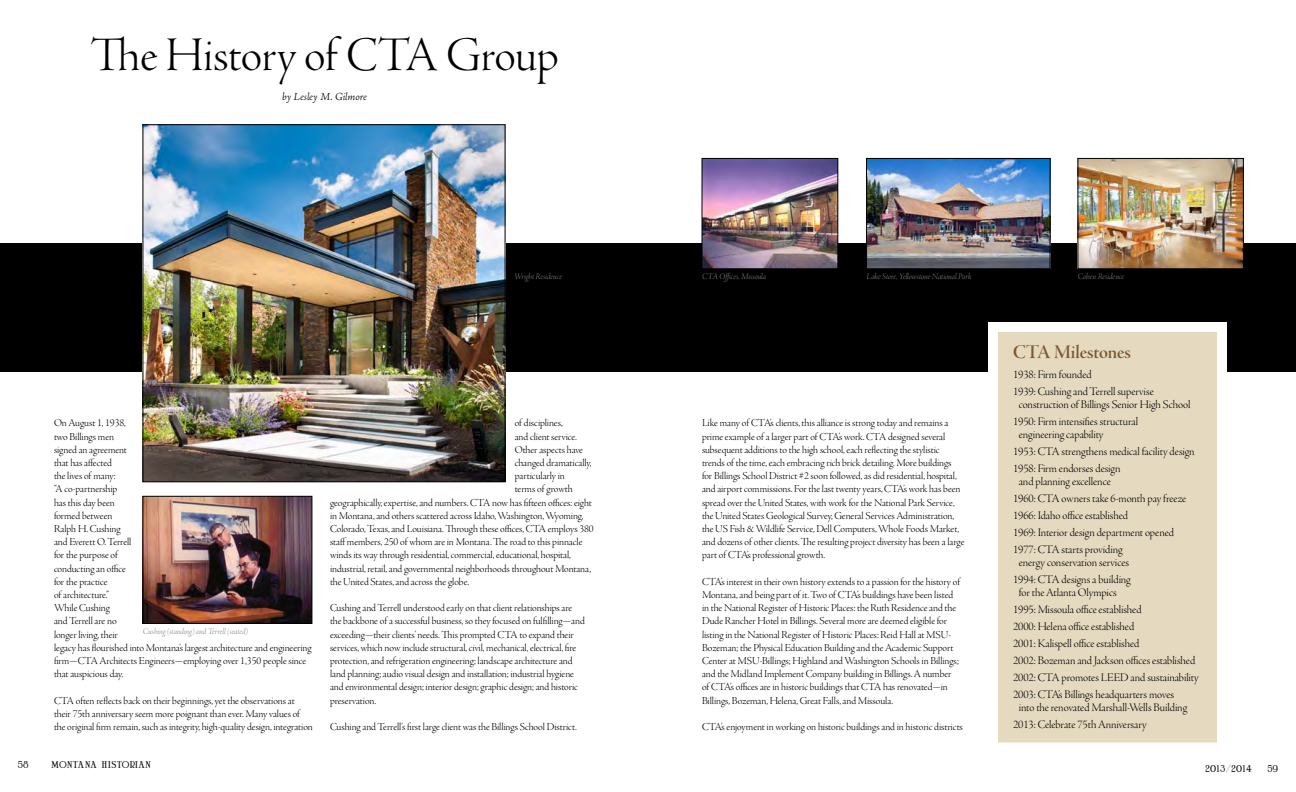
<style>
.page{position:relative;width:1296px;height:792px;background:#fff}
.page>*{position:absolute;margin:0;border:0;box-sizing:border-box;transform-origin:0 0}
.t1{font:50px "Adobe Jenson Pro Lt Disp";letter-spacing:-.01em;color:#000}
.t2{font:20px "Adobe Jenson Pro Semibold Disp";letter-spacing:-.005em;color:#7b5832}
.t3{font:12px/17px "Adobe Jenson Pro Lt Disp";letter-spacing:-.005em;color:#000}
.t4{font:12px "LHF Booth";letter-spacing:.03em;color:#000}
.t5{font:12px "LHF Booth";letter-spacing:.05em;color:#000}
.t6{font:11px/13.2px "Adobe Jenson Pro Lt Disp";letter-spacing:-.005em;color:#000}
.t7{font:italic 300 11px "Adobe Jenson Pro";letter-spacing:-.005em;color:#000}
.t8{font:9px "Adobe Jenson Pro Lt It Disp";letter-spacing:-.005em;color:#808285}
</style>
<div class="page">
<div style="left:0;top:243px;width:1296px;height:129px;background:#000"></div>
<img style="left:144px;top:498px;width:166px;height:124px">
<div style="left:142px;top:496px;width:170px;height:128px;border:1px solid #000"></div>
<img style="left:144px;top:126px;width:360px;height:354px">
<div style="left:142px;top:124px;width:364px;height:358px;border:1px solid #000"></div>
<img style="left:868px;top:160px;width:181px;height:107px">
<div style="left:866px;top:158px;width:185px;height:111px;border:1px solid #000"></div>
<img style="left:1079px;top:160px;width:163px;height:107px">
<div style="left:1077px;top:158px;width:167px;height:111px;border:1px solid #000"></div>
<img style="left:704px;top:160px;width:132px;height:107px">
<div style="left:702px;top:158px;width:136px;height:111px;border:1px solid #000"></div>
<div style="left:988px;top:322px;width:239px;height:430px;background:#e5d9bf;border:10px solid #fff"></div>
<p class="t1" style="left:90px;top:27px;width:470px">The History of CTA Group</p>
<p class="t7" style="left:282px;top:90px;width:86px">by Lesley M. Gilmore</p>
<p class="t8" style="left:514px;top:271px;width:49px">Wright Residence</p>
<p class="t8" style="left:702px;top:271px;width:66px">CTA Offices, Missoula</p>
<p class="t8" style="left:867px;top:271px;width:106px">Lake Store, Yellowstone National Park</p>
<p class="t8" style="left:1078px;top:271px;width:48px">Cohen Residence</p>
<p class="t6" style="left:54px;top:417px;width:259px">On August 1, 1938,<br>two Billings men<br>signed an agreement<br>that has affected<br>the lives of many:<br>“A co-partnership<br>has this day been<br>formed between<br>Ralph H. Cushing<br>and Everett O. Terrell<br>for the purpose of<br>conducting an office<br>for the practice<br>of architecture.”<br>While Cushing<br>and Terrell are no<br>longer living, their<br>legacy has flourished into Montana’s largest architecture and engineering firm—CTA Architects Engineers—employing over 1,350 people since that auspicious day.</p>
<p class="t6" style="left:54px;top:694px;width:260px">CTA often reflects back on their beginnings, yet the observations at their 75th anniversary seem more poignant than ever. Many values of the original firm remain, such as integrity, high-quality design, integration</p>
<p class="t8" style="left:143px;top:626px;width:106px">Cushing (standing) and Terrell (seated)</p>
<p class="t5" style="left:18px;top:758px;width:12px">58</p>
<p class="t4" style="left:51px;top:758px;width:101px">MONTANA HISTORIAN</p>
<p class="t6" style="left:515px;top:417px;width:50px">of disciplines,</p>
<p class="t6" style="left:515px;top:430px;width:64px">and client service.</p>
<p class="t6" style="left:515px;top:443px;width:70px">Other aspects have</p>
<p class="t6" style="left:515px;top:456px;width:78px">changed dramatically,</p>
<p class="t6" style="left:515px;top:469px;width:52px">particularly in</p>
<p class="t6" style="left:515px;top:483px;width:60px">terms of growth</p>
<p class="t6" style="left:330px;top:496px;width:263px">geographically, expertise, and numbers. CTA now has fifteen offices: eight</p>
<p class="t6" style="left:330px;top:509px;width:255px">in Montana, and others scattered across Idaho, Washington, Wyoming,</p>
<p class="t6" style="left:330px;top:522px;width:265px">Colorado, Texas, and Louisiana. Through these offices, CTA employs 380</p>
<p class="t6" style="left:330px;top:535px;width:254px">staff members, 250 of whom are in Montana. The road to this pinnacle</p>
<p class="t6" style="left:330px;top:549px;width:243px">winds its way through residential, commercial, educational, hospital,</p>
<p class="t6" style="left:330px;top:562px;width:263px">industrial, retail, and governmental neighborhoods throughout Montana,</p>
<p class="t6" style="left:330px;top:575px;width:141px">the United States, and across the globe.</p>
<p class="t6" style="left:330px;top:601px;width:256px">Cushing and Terrell understood early on that client relationships are the backbone of a successful business, so they focused on fulfilling—and exceeding—their clients’ needs. This prompted CTA to expand their services, which now include structural, civil, mechanical, electrical, fire protection, and refrigeration engineering; landscape architecture and land planning; audio visual design and installation; industrial hygiene and environmental design; interior design; graphic design; and historic preservation.</p>
<p class="t6" style="left:330px;top:720px;width:248px">Cushing and Terrell’s first large client was the Billings School District.</p>
<p class="t6" style="left:702px;top:417px;width:264px">Like many of CTA’s clients, this alliance is strong today and remains a prime example of a larger part of CTA’s work. CTA designed several subsequent additions to the high school, each reflecting the stylistic trends of the time, each embracing rich brick detailing. More buildings for Billings School District #2 soon followed, as did residential, hospital, and airport commissions. For the last twenty years, CTA’s work has been spread over the United States, with work for the National Park Service, the United States Geological Survey, General Services Administration, the US Fish &amp; Wildlife Service, Dell Computers, Whole Foods Market, and dozens of other clients. The resulting project diversity has been a large part of CTA’s professional growth.</p>
<p class="t6" style="left:702px;top:575px;width:260px">CTA’s interest in their own history extends to a passion for the history of Montana, and being part of it. Two of CTA’s buildings have been listed in the National Register of Historic Places: the Ruth Residence and the Dude Rancher Hotel in Billings. Several more are deemed eligible for listing in the National Register of Historic Places: Reid Hall at MSU-Bozeman; the Physical Education Building and the Academic Support Center at MSU-Billings; Highland and Washington Schools in Billings; and the Midland Implement Company building in Billings. A number of CTA’s offices are in historic buildings that CTA has renovated—in Billings, Bozeman, Helena, Great Falls, and Missoula.</p>
<p class="t6" style="left:702px;top:720px;width:262px">CTA’s enjoyment in working on historic buildings and in historic districts</p>
<p class="t2" style="left:1013px;top:341px;width:119px">CTA Milestones</p>
<p class="t3" style="left:1013px;top:366px;width:142px">1938: Firm founded<br>1939: Cushing and Terrell supervise</p>
<p class="t3" style="left:1013px;top:396px;width:179px;text-indent:6px">construction of Billings Senior High School<br>1950: Firm intensifies structural</p>
<p class="t3" style="left:1013px;top:426px;width:183px;text-indent:6px">engineering capability<br>1953: CTA strengthens medical facility design<br>1958: Firm endorses design</p>
<p class="t3" style="left:1013px;top:473px;width:175px;text-indent:6px">and planning excellence<br>1960: CTA owners take 6-month pay freeze 1966: Idaho office established<br>1969: Interior design department opened 1977: CTA starts providing</p>
<p class="t3" style="left:1013px;top:555px;width:119px;text-align:center">energy conservation services<br>1994: CTA designs a building</p>
<p class="t3" style="left:1013px;top:585px;width:187px;text-indent:6px">for the Atlanta Olympics<br>1995: Missoula office established<br>2000: Helena office established<br>2001: Kalispell office established<br>2002: Bozeman and Jackson offices established 2002: CTA promotes LEED and sustainability 2003: CTA’s Billings headquarters moves</p>
<p class="t3" style="left:1013px;top:700px;width:176px;text-indent:6px">into the renovated Marshall-Wells Building<br>2013: Celebrate 75th Anniversary</p>
<p class="t5" style="left:1206px;top:762px;width:47px">2013/2014</p>
<p class="t5" style="left:1268px;top:762px;width:12px">59</p>
</div>
